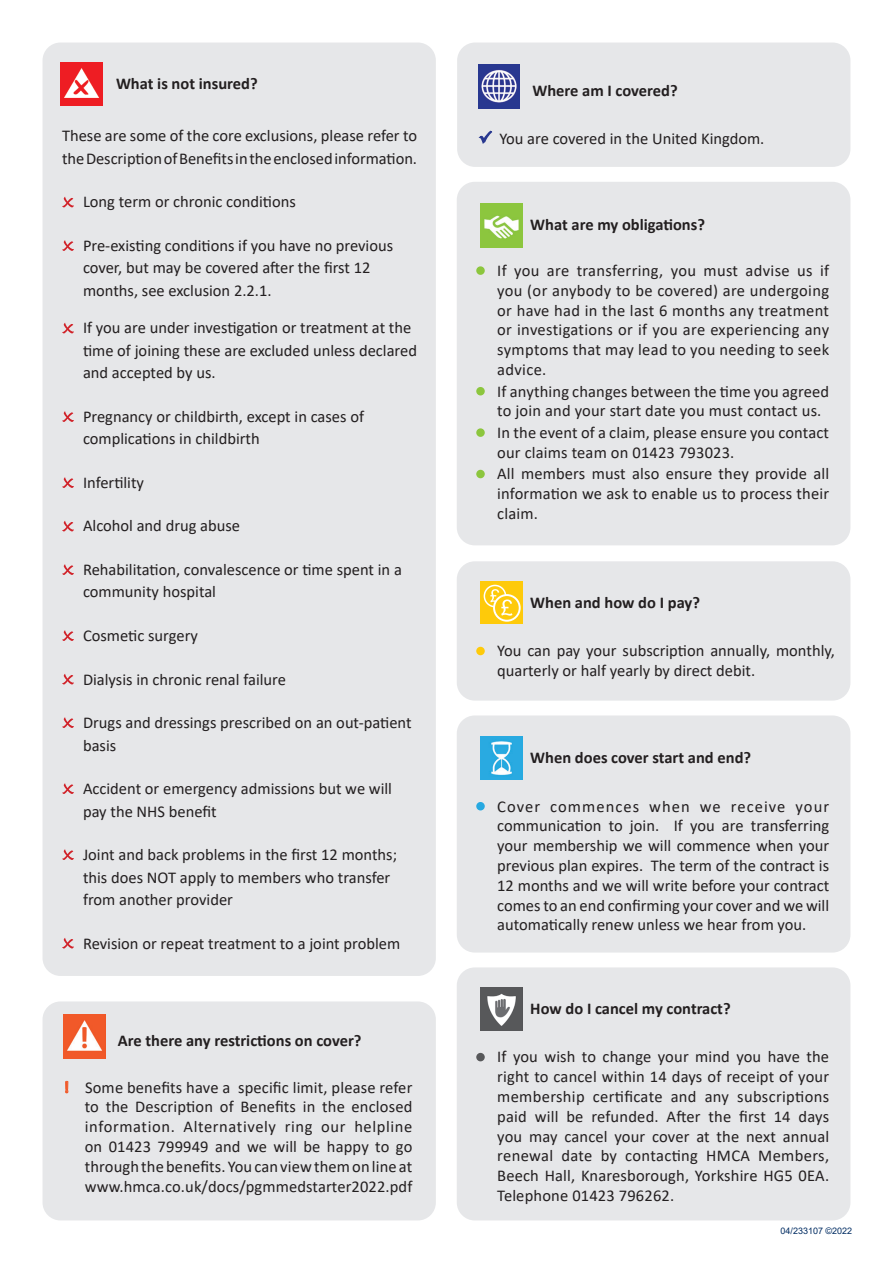
<style>
.page{position:relative;width:893px;height:1263px;background:#fff}
.page>*{position:absolute;margin:0;border:0;box-sizing:border-box;transform-origin:0 0}
.t1{font:16.5px/19.8px "Calibri";color:#231f20}
.t2{font:700 16.5px "Calibri";color:#231f20}
.t3{font:9px "Arial";color:#002c62}
.s1{font-weight:700;color:#f15929}
</style>
<div class="page">
<div style="left:43px;top:43px;width:393px;height:933px;background:#e6e7e9;border-radius:18px"></div>
<img style="left:61px;top:62px;width:42px;height:44px">
<div style="left:43px;top:1001px;width:393px;height:219px;background:#e6e7e9;border-radius:18px"></div>
<img style="left:64px;top:1015px;width:41px;height:43px">
<svg style="left:62px;top:197px;width:12px;height:10px"></svg>
<svg style="left:62px;top:240px;width:12px;height:11px"></svg>
<svg style="left:62px;top:323px;width:12px;height:10px"></svg>
<svg style="left:62px;top:411px;width:12px;height:11px"></svg>
<svg style="left:62px;top:477px;width:12px;height:11px"></svg>
<svg style="left:62px;top:521px;width:12px;height:10px"></svg>
<svg style="left:62px;top:564px;width:12px;height:11px"></svg>
<svg style="left:62px;top:630px;width:12px;height:11px"></svg>
<svg style="left:62px;top:674px;width:12px;height:10px"></svg>
<svg style="left:62px;top:717px;width:12px;height:11px"></svg>
<svg style="left:62px;top:783px;width:12px;height:11px"></svg>
<svg style="left:62px;top:849px;width:12px;height:11px"></svg>
<svg style="left:62px;top:938px;width:12px;height:10px"></svg>
<div style="left:457px;top:561px;width:393px;height:140px;background:#e6e7e9;border-radius:18px"></div>
<div style="left:476px;top:647px;width:9px;height:8px;background:#feca0a;border-radius:50%"></div>
<div style="left:457px;top:715px;width:393px;height:237px;background:#e6e7e9;border-radius:18px"></div>
<img style="left:480px;top:736px;width:42px;height:44px">
<div style="left:457px;top:967px;width:393px;height:253px;background:#e6e7e9;border-radius:18px"></div>
<img style="left:480px;top:987px;width:42px;height:44px">
<div style="left:476px;top:1053px;width:9px;height:8px;background:#57585a;border-radius:50%"></div>
<div style="left:480px;top:581px;width:43px;height:43px;background:#feca0a"></div>
<div style="left:484px;top:585px;width:22px;height:22px;border:2px solid #fff;border-radius:50%"></div>
<svg style="left:494px;top:595px;width:26px;height:26px"></svg>
<div style="left:493px;top:594px;width:28px;height:28px;border:2px solid #fff;border-radius:50%"></div>
<svg style="left:490px;top:589px;width:22px;height:27px"></svg>
<div style="left:476px;top:802px;width:9px;height:8px;background:#27a9e1;border-radius:50%"></div>
<div style="left:457px;top:43px;width:393px;height:124px;background:#e6e7e9;border-radius:18px"></div>
<svg style="left:478px;top:130px;width:15px;height:14px"></svg>
<img style="left:478px;top:65px;width:42px;height:43px">
<div style="left:457px;top:182px;width:393px;height:363px;background:#e6e7e9;border-radius:18px"></div>
<img style="left:480px;top:204px;width:42px;height:43px">
<div style="left:476px;top:266px;width:9px;height:9px;background:#8cc63e;border-radius:50%"></div>
<div style="left:476px;top:387px;width:9px;height:8px;background:#8cc63e;border-radius:50%"></div>
<div style="left:476px;top:428px;width:9px;height:9px;background:#8cc63e;border-radius:50%"></div>
<div style="left:476px;top:470px;width:9px;height:8px;background:#8cc63e;border-radius:50%"></div>
<p class="t2" style="left:116px;top:72px;width:143px">What is not insured?</p>
<p class="t1" style="left:62px;top:124px;width:357px;line-height:22.5px">These are some of the core exclusions, please refer to the Description of Benefits in the enclosed information.</p>
<p class="t1" style="left:83px;top:192px;width:214px">Long term or chronic conditions</p>
<p class="t1" style="left:83px;top:234px;width:312px;line-height:22.5px">Pre-existing conditions if you have no previous cover, but may be covered after the first 12 months, see exclusion 2.2.1.</p>
<p class="t1" style="left:83px;top:316px;width:336px;line-height:22.5px">If you are under investigation or treatment at the time of joining these are excluded unless declared and accepted by us.</p>
<p class="t1" style="left:83px;top:405px;width:283px;line-height:22.5px">Pregnancy or childbirth, except in cases of complications in childbirth</p>
<p class="t1" style="left:83px;top:472px;width:63px">Infertility</p>
<p class="t1" style="left:83px;top:516px;width:159px">Alcohol and drug abuse</p>
<p class="t1" style="left:83px;top:558px;width:320px;line-height:22.5px">Rehabilitation, convalescence or time spent in a community hospital</p>
<p class="t1" style="left:83px;top:625px;width:116px">Cosmetic surgery</p>
<p class="t1" style="left:83px;top:669px;width:204px">Dialysis in chronic renal failure</p>
<p class="t1" style="left:83px;top:711px;width:330px;line-height:22.5px">Drugs and dressings prescribed on an out-patient basis</p>
<p class="t1" style="left:83px;top:777px;width:311px;line-height:22.5px">Accident or emergency admissions but we will pay the NHS benefit</p>
<p class="t1" style="left:83px;top:843px;width:316px;line-height:22.5px">Joint and back problems in the first 12 months; this does NOT apply to members who transfer from another provider</p>
<p class="t1" style="left:83px;top:933px;width:319px">Revision or repeat treatment to a joint problem</p>
<p class="t2" style="left:118px;top:1028px;width:245px">Are there any restrictions on cover?</p>
<p class="t1" style="left:85px;top:1077px;width:329px;text-align:justify;text-indent:-21px"><span class="s1">!</span> Some benefits have a specific limit, please refer to the Description of Benefits in the enclosed information. Alternatively ring our helpline on 01423 799949 and we will be happy to go through the benefits. You can view them on line at www.hmca.co.uk/docs/pgmmedstarter2022.pdf</p>
<p class="t2" style="left:532px;top:79px;width:147px">Where am I covered?</p>
<p class="t1" style="left:499px;top:128px;width:267px">You are covered in the United Kingdom.</p>
<p class="t2" style="left:530px;top:213px;width:176px">What are my obligations?</p>
<p class="t1" style="left:497px;top:260px;width:333px;text-align:justify">If you are transferring, you must advise us if you (or anybody to be covered) are undergoing or have had in the last 6 months any treatment or investigations or if you are experiencing any symptoms that may lead to you needing to seek advice.</p>
<p class="t1" style="left:497px;top:381px;width:333px">If anything changes between the time you agreed to join and your start date you must contact us.</p>
<p class="t1" style="left:497px;top:422px;width:333px">In the event of a claim, please ensure you contact our claims team on 01423 793023.</p>
<p class="t1" style="left:497px;top:463px;width:333px;text-align:justify">All members must also ensure they provide all information we ask to enable us to process their claim.</p>
<p class="t2" style="left:530px;top:591px;width:171px">When and how do I pay?</p>
<p class="t1" style="left:497px;top:640px;width:339px">You can pay your subscription annually, monthly, quarterly or half yearly by direct debit.</p>
<p class="t2" style="left:530px;top:746px;width:222px">When does cover start and end?</p>
<p class="t1" style="left:497px;top:796px;width:333px;text-align:justify">Cover commences when we receive your communication to join. If you are transferring your membership we will commence when your previous plan expires. The term of the contract is 12 months and we will write before your contract comes to an end confirming your cover and we will automatically renew unless we hear from you.</p>
<p class="t2" style="left:530px;top:997px;width:202px">How do I cancel my contract?</p>
<p class="t1" style="left:497px;top:1047px;width:333px;text-align:justify">If you wish to change your mind you have the right to cancel within 14 days of receipt of your membership certificate and any subscriptions paid will be refunded. After the first 14 days you may cancel your cover at the next annual renewal date by contacting HMCA Members, Beech Hall, Knaresborough, Yorkshire HG5 0EA.<br>Telephone 01423 796262.</p>
<p class="t3" style="left:780px;top:1224px;width:73px">04/233107 ©2022</p>
</div>
